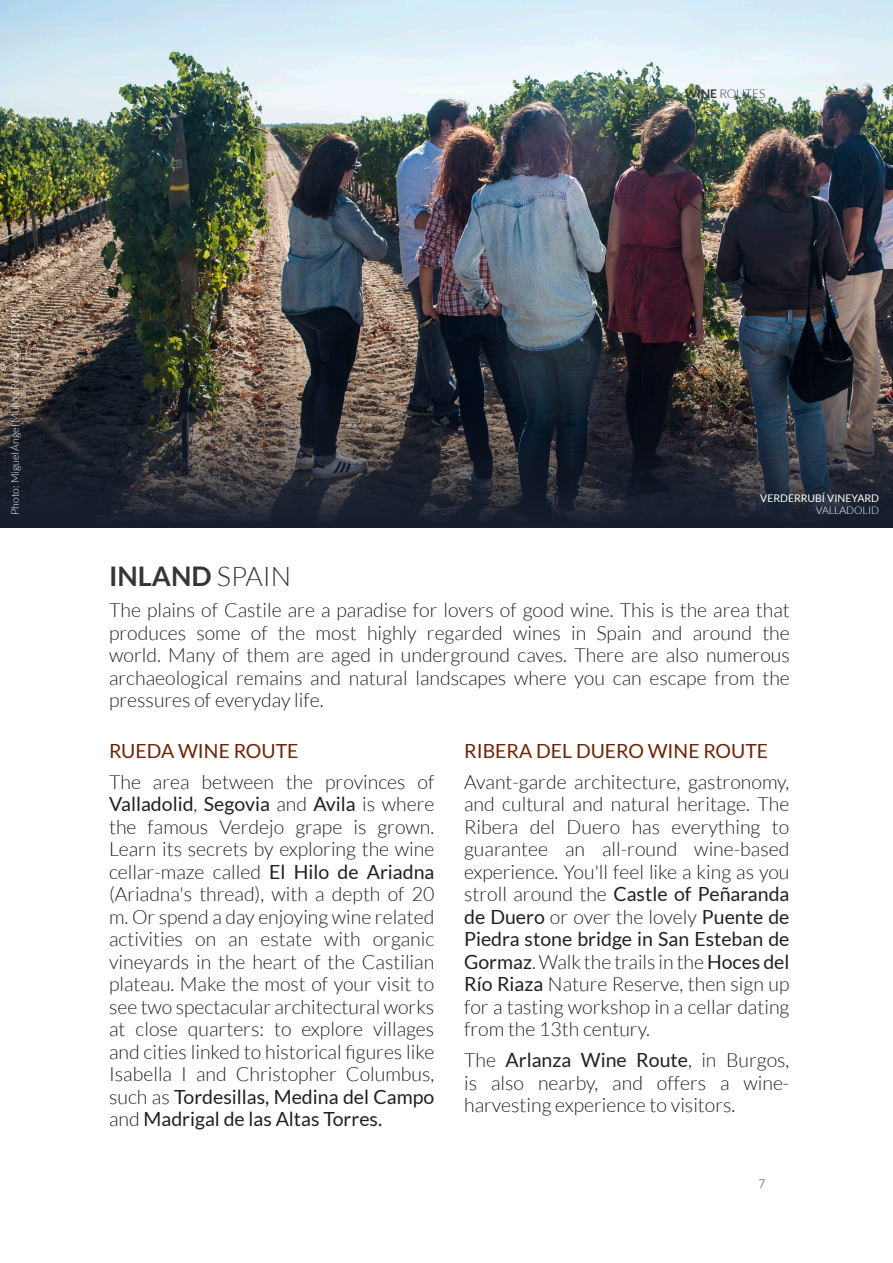
<style>
.page{position:relative;width:893px;height:1263px;background:#fff}
.page>*{position:absolute;margin:0;border:0;box-sizing:border-box;transform-origin:0 0}
.t1{font:700 27px "Lato";color:#353534}
.Body{font:300 19.5px/22.5px "Lato";color:#231f20;text-align:justify}
.t2{font:19.5px "Lato";color:#702304}
.t3{font:300 12px "Lato";color:#353534}
.PIE_ARRIBA{font:300 10.5px "Lato";color:#fff}
.PIE_ARRIBA-2{font:10.5px "Lato";color:#fff}
.SUBPIE_ARRIBA{font:300 10.5px "Lato";color:#fff}
.s1{font-weight:700}
.s2{font-weight:300}
.s3{font-weight:400}
</style>
<div class="page">
<img style="left:0;top:0;width:893px;height:249px">
<img style="left:0;top:249px;width:893px;height:279px">
<p class="PIE_ARRIBA" style="left:9px;top:515px;width:207px;rotate:-90deg">Photo: Miguel Ángel Muñoz Romero/ ACEVIN</p>
<p class="t3" style="left:685px;top:87px;width:82px"><span class="s1">WINE</span> ROUTES</p>
<p class="PIE_ARRIBA-2" style="left:760px;top:492px;width:120px">VERDERRUBÍ VINEYARD</p>
<h2 class="t1" style="left:109px;top:561px;width:184px">INLAND <span class="s2">SPAIN</span></h2>
<p class="Body" style="left:109px;top:599px;width:682px">The plains of Castile are a paradise for lovers of good wine. This is the area that produces some of the most highly regarded wines in Spain and around the world. Many of them are aged in underground caves. There are also numerous archaeological remains and natural landscapes where you can escape from the pressures of everyday life.</p>
<h3 class="t2" style="left:109px;top:740px;width:191px">RUEDA WINE ROUTE</h3>
<p class="Body" style="left:109px;top:771px;width:327px">The area between the provinces of <span class="s3">Valladolid</span>, <span class="s3">Segovia</span> and <span class="s3">Avila</span> is where the famous Verdejo grape is grown.<br>Learn its secrets by exploring the wine cellar-maze called <span class="s3">El Hilo de Ariadna </span>(Ariadna's thread), with a depth of 20 m. Or spend a day enjoying wine related activities on an estate with organic vineyards in the heart of the Castilian plateau. Make the most of your visit to see two spectacular architectural works at close quarters: to explore villages and cities linked to historical figures like Isabella I and Christopher Columbus, such as <span class="s3">Tordesillas, Medina del Campo </span>and <span class="s3">Madrigal de las Altas Torres.</span></p>
<h3 class="t2" style="left:464px;top:740px;width:305px">RIBERA DEL DUERO WINE ROUTE</h3>
<p class="Body" style="left:464px;top:771px;width:327px">Avant-garde architecture, gastronomy, and cultural and natural heritage. The Ribera del Duero has everything to guarantee an all-round wine-based experience. You'll feel like a king as you stroll around the <span class="s3">Castle of Peñaranda de Duero</span> or over the lovely <span class="s3">Puente de Piedra stone bridge in San Esteban de Gormaz</span>. Walk the trails in the <span class="s3">Hoces del Río Riaza</span> Nature Reserve, then sign up for a tasting workshop in a cellar dating from the 13th century.</p>
<p class="Body" style="left:464px;top:1049px;width:327px">The <span class="s3">Arlanza Wine Route</span>, in Burgos, is also nearby, and offers a wine&shy;harvesting experience to visitors.</p>
<p class="t3" style="left:758px;top:1177px;width:8px">7</p>
<p class="SUBPIE_ARRIBA" style="left:816px;top:505px;width:65px">VALLADOLID</p>
</div>
